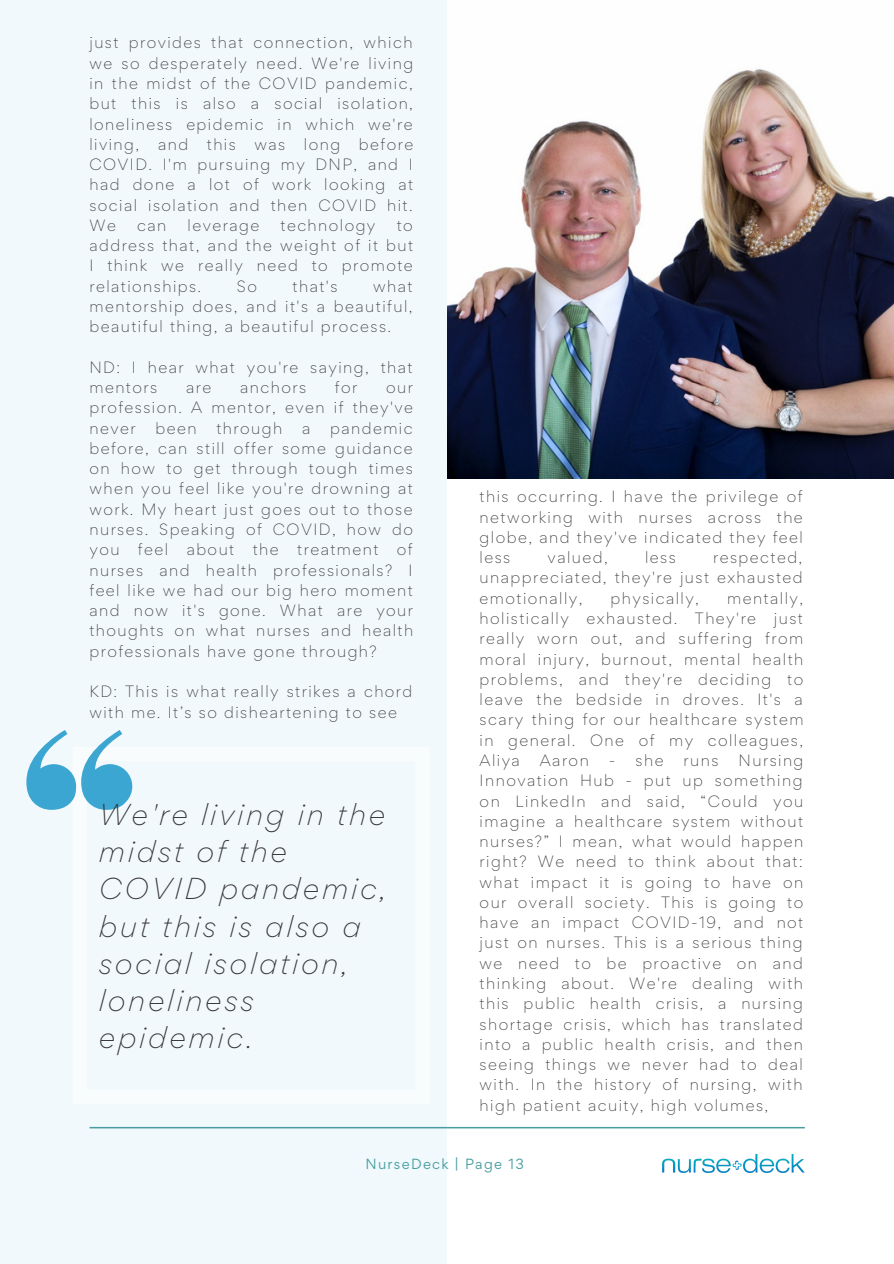
<style>
.page{position:relative;width:894px;height:1264px;background:#fff}
.page>*{position:absolute;margin:0;border:0;box-sizing:border-box;transform-origin:0 0}
.t1{font:italic 300 27px/37.2px "Gordita";letter-spacing:.1em;color:#373636}
.t2{font:300 14.55px/20.2px "Gordita";letter-spacing:.1em;color:#373636;text-align:justify}
.t3{font:13.2px "Gordita";letter-spacing:.1em;color:#489da0}
</style>
<div class="page">
<img style="left:447px;top:69px;width:446px;height:410px">
<div style="left:0;top:0;width:447px;height:1263px;background:#f1f9fc"></div>
<svg style="left:90px;top:1126px;width:714px;height:2px"></svg>
<img style="left:662px;top:1153px;width:142px;height:20px">
<svg style="left:26px;top:730px;width:106px;height:79px"></svg>
<p class="t2" style="left:89px;top:32px;width:325px">just provides that connection, which we so desperately need. We're living in the midst of the COVID pandemic, but this is also a social isolation, loneliness epidemic in which we're living,</p>
<p class="t2" style="left:89px;top:134px;width:325px;text-indent:269px">before COVID. I'm pursuing my DNP, and I had done a lot of work looking at social isolation and then COVID hit.<br>We</p>
<p class="t2" style="left:158px;top:134px;width:32px">and</p>
<p class="t2" style="left:207px;top:134px;width:30px">this</p>
<p class="t2" style="left:254px;top:134px;width:32px">was</p>
<p class="t2" style="left:304px;top:134px;width:38px">long</p>
<p class="t2" style="left:137px;top:215px;width:31px">can</p>
<p class="t2" style="left:187px;top:215px;width:73px">leverage</p>
<p class="t2" style="left:280px;top:215px;width:96px">technology</p>
<p class="t2" style="left:89px;top:215px;width:325px;text-indent:307px">to address that, and the weight of it but I think we really need to promote relationships.</p>
<p class="t2" style="left:89px;top:276px;width:324px;text-indent:284px">what mentorship does, and it's a beautiful, beautiful thing, a beautiful process.</p>
<p class="t2" style="left:89px;top:357px;width:324px">ND: I hear what you're saying, that mentors</p>
<p class="t2" style="left:237px;top:276px;width:21px">So</p>
<p class="t2" style="left:292px;top:276px;width:46px">that's</p>
<p class="t2" style="left:186px;top:377px;width:27px">are</p>
<p class="t2" style="left:240px;top:377px;width:67px">anchors</p>
<p class="t2" style="left:335px;top:377px;width:24px">for</p>
<p class="t2" style="left:89px;top:377px;width:325px;text-indent:297px">our profession. A mentor, even if they've never</p>
<p class="t2" style="left:89px;top:418px;width:325px;text-indent:241px">pandemic before, can still offer some guidance on how to get through tough times when you feel like you're drowning at work. My heart just goes out to those nurses. Speaking of COVID, how do you</p>
<p class="t2" style="left:155px;top:418px;width:43px">been</p>
<p class="t2" style="left:216px;top:418px;width:67px">through</p>
<p class="t2" style="left:302px;top:418px;width:10px">a</p>
<p class="t2" style="left:89px;top:539px;width:325px;text-indent:307px">of nurses and health professionals? I feel like we had our big hero moment and now it's gone. What are your thoughts on what nurses and health professionals have gone through?</p>
<p class="t2" style="left:89px;top:681px;width:324px">KD: This is what really strikes a chord with me. It’s so disheartening to see</p>
<p class="t2" style="left:138px;top:539px;width:32px">feel</p>
<p class="t2" style="left:187px;top:539px;width:49px">about</p>
<p class="t2" style="left:253px;top:539px;width:27px">the</p>
<p class="t2" style="left:297px;top:539px;width:83px">treatment</p>
<p class="t1" style="left:99px;top:795px;width:289px">We're living in the midst of the<br>COVID pandemic, but this is also a social isolation, loneliness epidemic.</p>
<p class="t2" style="left:479px;top:486px;width:325px">this occurring. I have the privilege of networking with nurses across the globe, and they've indicated they feel less</p>
<p class="t2" style="left:479px;top:547px;width:324px;text-indent:233px">respected, unappreciated, they're just exhausted emotionally,</p>
<p class="t2" style="left:547px;top:547px;width:62px">valued,</p>
<p class="t2" style="left:645px;top:547px;width:32px">less</p>
<p class="t2" style="left:479px;top:588px;width:325px;text-indent:247px">mentally, holistically exhausted. They're just really worn out, and suffering from moral injury, burnout, mental health problems, and they're deciding to leave the bedside in droves. It's a scary thing for our healthcare system in general. One of my colleagues, Aliya</p>
<p class="t2" style="left:610px;top:588px;width:90px">physically,</p>
<p class="t2" style="left:539px;top:750px;width:50px">Aaron</p>
<p class="t2" style="left:608px;top:750px;width:56px">- she</p>
<p class="t2" style="left:683px;top:750px;width:36px">runs</p>
<p class="t2" style="left:479px;top:750px;width:325px;text-indent:259px">Nursing Innovation Hub - put up something on LinkedIn and said, “Could you imagine a healthcare system without nurses?” I mean, what would happen right? We need to think about that: what impact it is going to have on our overall society. This is going to have an impact COVID-19, and not just on nurses. This is a serious thing we need to be proactive on and thinking about. We're dealing with this public health crisis, a nursing shortage crisis, which has translated into a public health crisis, and then seeing things we never had to deal with. In the history of nursing, with high patient acuity, high volumes,</p>
<p class="t3" style="left:365px;top:1154px;width:160px">NurseDeck | Page 13</p>
</div>
